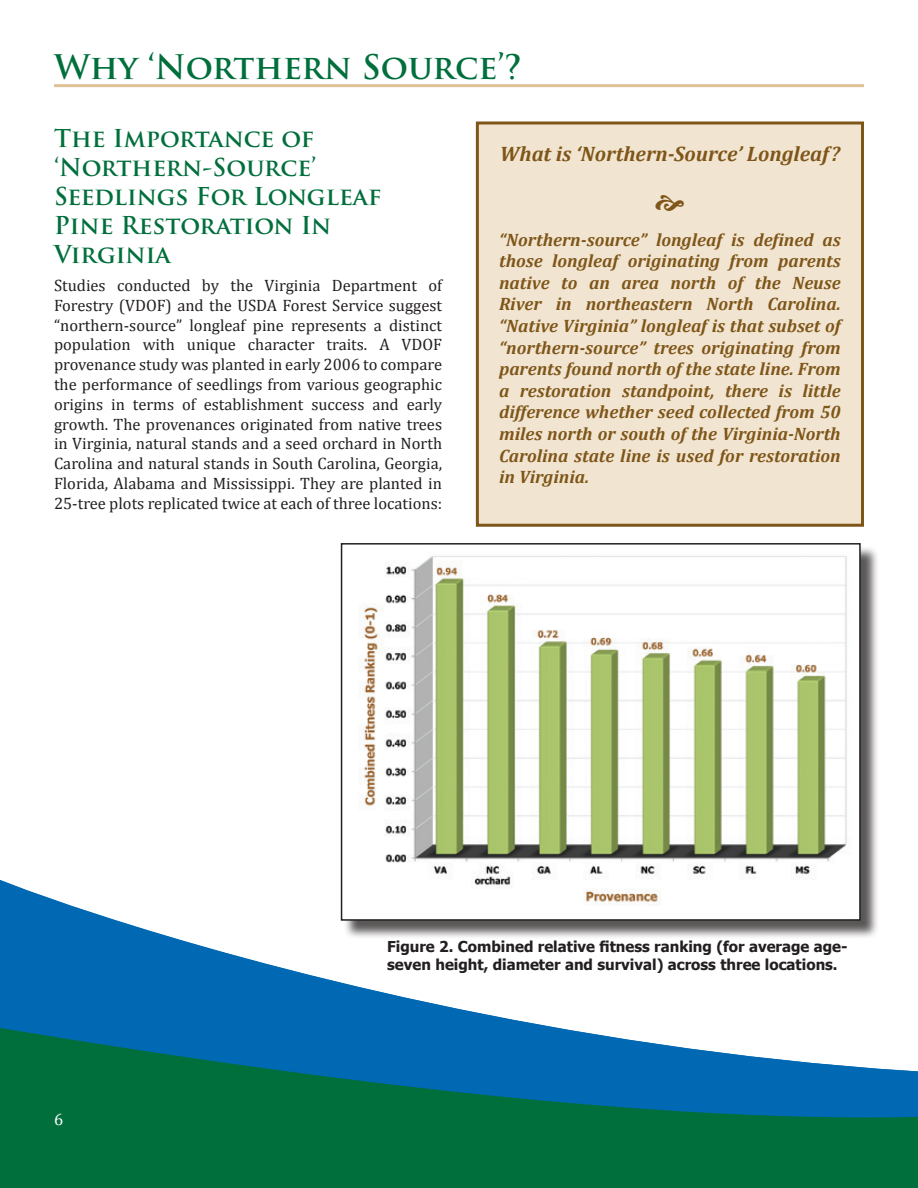
<style>
.page{position:relative;width:918px;height:1188px;background:#fff}
.page>*{position:absolute;margin:0;border:0;box-sizing:border-box;transform-origin:0 0}
.t1{font:700 33px "Trajan Pro";color:#006f3c}
.t2{font:700 24px/28.8px "Trajan Pro";color:#006f3c}
.t3{font:italic 700 21px "Cambria";color:#7f5619}
.t4{font:italic 700 18px/21.6px "Cambria";color:#7f5619;text-align:justify}
.t5{font:16.5px/19.8px "Cambria";color:#231f20;text-align:justify}
.t6{font:16.5px "Cambria";color:#fff}
.t7{font:700 15px/18px "Tahoma";color:#231f20}
</style>
<div class="page">
<div style="left:477px;top:123px;width:385px;height:402px;background:#f1e5d1"></div>
<div style="left:476px;top:122px;width:388px;height:405px;border:3px solid #7f5619"></div>
<svg style="left:0;top:868px;width:364px;height:120px"></svg>
<svg style="left:0;top:988px;width:918px;height:200px;background:#258181"></svg>
<hr style="left:54px;top:84px;width:810px;height:3px;background:#dfc298">
<div style="left:343px;top:545px;width:536px;height:395px;background:#231f20;opacity:.75"></div>
<img style="left:344px;top:546px;width:514px;height:372px">
<div style="left:341px;top:543px;width:520px;height:378px;border:2px solid #231f20"></div>
<h1 class="t1" style="left:54px;top:46px;width:470px">Why ‘Northern Source’?</h1>
<h2 class="t2" style="left:54px;top:125px;width:329px">The Importance of ‘Northern-Source’<br>Seedlings For Longleaf<br>Pine Restoration In<br>Virginia</h2>
<p class="t5" style="left:54px;top:275px;width:390px">Studies conducted by the Virginia Department of Forestry (VDOF) and the USDA Forest Service suggest “northern-source” longleaf pine represents a distinct population with unique character traits. A VDOF provenance study was planted in early 2006 to compare the performance of seedlings from various geographic origins in terms of establishment success and early growth. The provenances originated from native trees in Virginia, natural stands and a seed orchard in North Carolina and natural stands in South Carolina, Georgia, Florida, Alabama and Mississippi. They are planted in 25-tree plots replicated twice at each of three locations:</p>
<p class="t3" style="left:500px;top:139px;width:341px">What is ‘Northern-Source’ Longleaf?</p>
<p class="t4" style="left:499px;top:228px;width:343px">“Northern-source” longleaf is defined as those longleaf originating from parents native to an area north of the Neuse River in northeastern North Carolina. “Native Virginia” longleaf is that subset of “northern-source” trees originating from parents found north of the state line. From a restoration standpoint, there is little difference whether seed collected from 50 miles north or south of the Virginia-North Carolina state line is used for restoration in Virginia.</p>
<p class="t6" style="left:54px;top:1110px;width:11px">6</p>
<p class="t7" style="left:387px;top:937px;width:462px">Figure 2. Combined relative fitness ranking (for average age&shy;seven height, diameter and survival) across three locations.</p>
</div>
